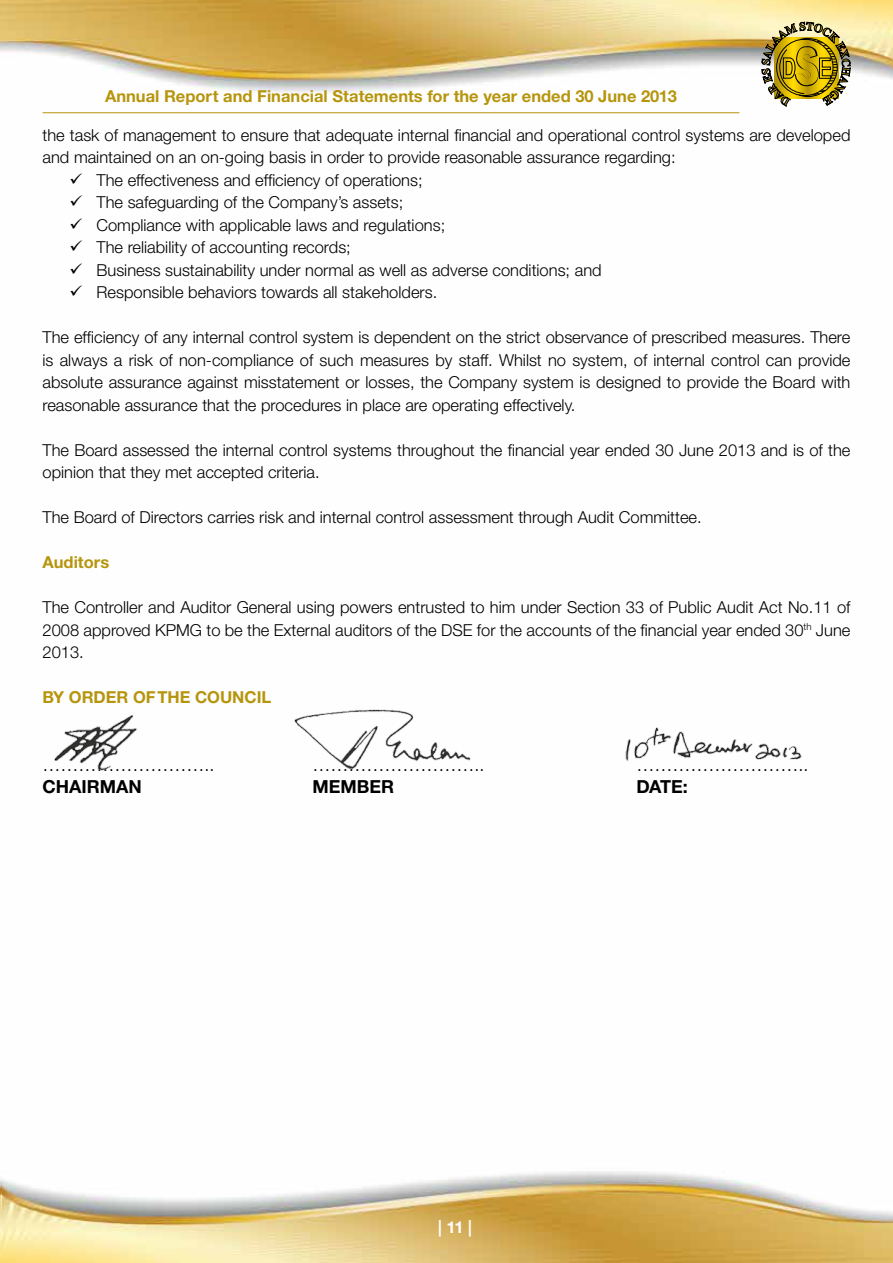
<style>
.page{position:relative;width:893px;height:1263px;background:#fff}
.page>*{position:absolute;margin:0;border:0;box-sizing:border-box;transform-origin:0 0}
.t1{font:300 18px "Helvetica Neue CE";color:#000}
.t2{font:700 18px "Helvetica Neue CE";color:#000}
.t3{font:300 16.5px/22.5px "Helvetica Neue CE";color:#000}
.t4{font:700 16.5px "Helvetica Neue CE";color:#b6950d}
.t5{font:700 16.5px "Helvetica Neue CE";color:#fff}
</style>
<div class="page">
<img style="left:0;top:0;width:893px;height:1263px">
<hr style="left:43px;top:112px;width:696px;height:1px;background:#b6950d">
<svg style="left:762px;top:22px;width:88px;height:84px;background:#b09f46"></svg>
<img style="left:48px;top:711px;width:103px;height:79px">
<img style="left:287px;top:698px;width:193px;height:76px">
<img style="left:614px;top:719px;width:193px;height:53px">
<svg style="left:82px;top:186px;width:17px;height:1px"></svg>
<svg style="left:82px;top:208px;width:17px;height:1px"></svg>
<svg style="left:82px;top:231px;width:17px;height:1px"></svg>
<svg style="left:82px;top:253px;width:17px;height:1px"></svg>
<svg style="left:82px;top:276px;width:17px;height:1px"></svg>
<svg style="left:82px;top:298px;width:17px;height:1px"></svg>
<p class="t4" style="left:105px;top:86px;width:573px">Annual Report and Financial Statements for the year ended 30 June 2013</p>
<p class="t3" style="left:43px;top:124px;width:809px">the task of management to ensure that adequate internal financial and operational control systems are developed and maintained on an on-going basis in order to provide reasonable assurance regarding:</p>
<p class="t3" style="left:70px;top:169px;width:355px">✓ The effectiveness and efficiency of operations;</p>
<p class="t3" style="left:70px;top:191px;width:335px">✓ The safeguarding of the Company’s assets;</p>
<p class="t3" style="left:70px;top:214px;width:377px">✓ Compliance with applicable laws and regulations;</p>
<p class="t3" style="left:70px;top:236px;width:283px">✓ The reliability of accounting records;</p>
<p class="t3" style="left:70px;top:259px;width:534px">✓ Business sustainability under normal as well as adverse conditions; and</p>
<p class="t3" style="left:70px;top:281px;width:369px">✓ Responsible behaviors towards all stakeholders.</p>
<p class="t3" style="left:43px;top:326px;width:809px;text-align:justify">The efficiency of any internal control system is dependent on the strict observance of prescribed measures. There is always a risk of non-compliance of such measures by staff. Whilst no system, of internal control can provide absolute assurance against misstatement or losses, the Company system is designed to provide the Board with reasonable assurance that the procedures in place are operating effectively.</p>
<p class="t3" style="left:43px;top:439px;width:809px">The Board assessed the internal control systems throughout the financial year ended 30 June 2013 and is of the opinion that they met accepted criteria.</p>
<p class="t3" style="left:43px;top:506px;width:661px">The Board of Directors carries risk and internal control assessment through Audit Committee.</p>
<p class="t4" style="left:43px;top:552px;width:68px">Auditors</p>
<p class="t3" style="left:43px;top:596px;width:809px;text-align:justify">The Controller and Auditor General using powers entrusted to him under Section 33 of Public Audit Act No.11 of 2008 approved KPMG to be the External auditors of the DSE for the accounts of the financial year ended 30<sup>th</sup> June 2013.</p>
<p class="t4" style="left:43px;top:687px;width:230px">BY ORDER OF THE COUNCIL</p>
<p class="t1" style="left:43px;top:753px;width:174px">………………………..</p>
<p class="t1" style="left:313px;top:753px;width:174px">………………………..</p>
<p class="t1" style="left:637px;top:753px;width:174px">………………………..</p>
<p class="t2" style="left:43px;top:776px;width:101px">CHAIRMAN</p>
<p class="t2" style="left:313px;top:776px;width:83px">MEMBER</p>
<p class="t2" style="left:637px;top:776px;width:53px">DATE:</p>
<p class="t5" style="left:438px;top:1217px;width:35px">| 11 |</p>
</div>
